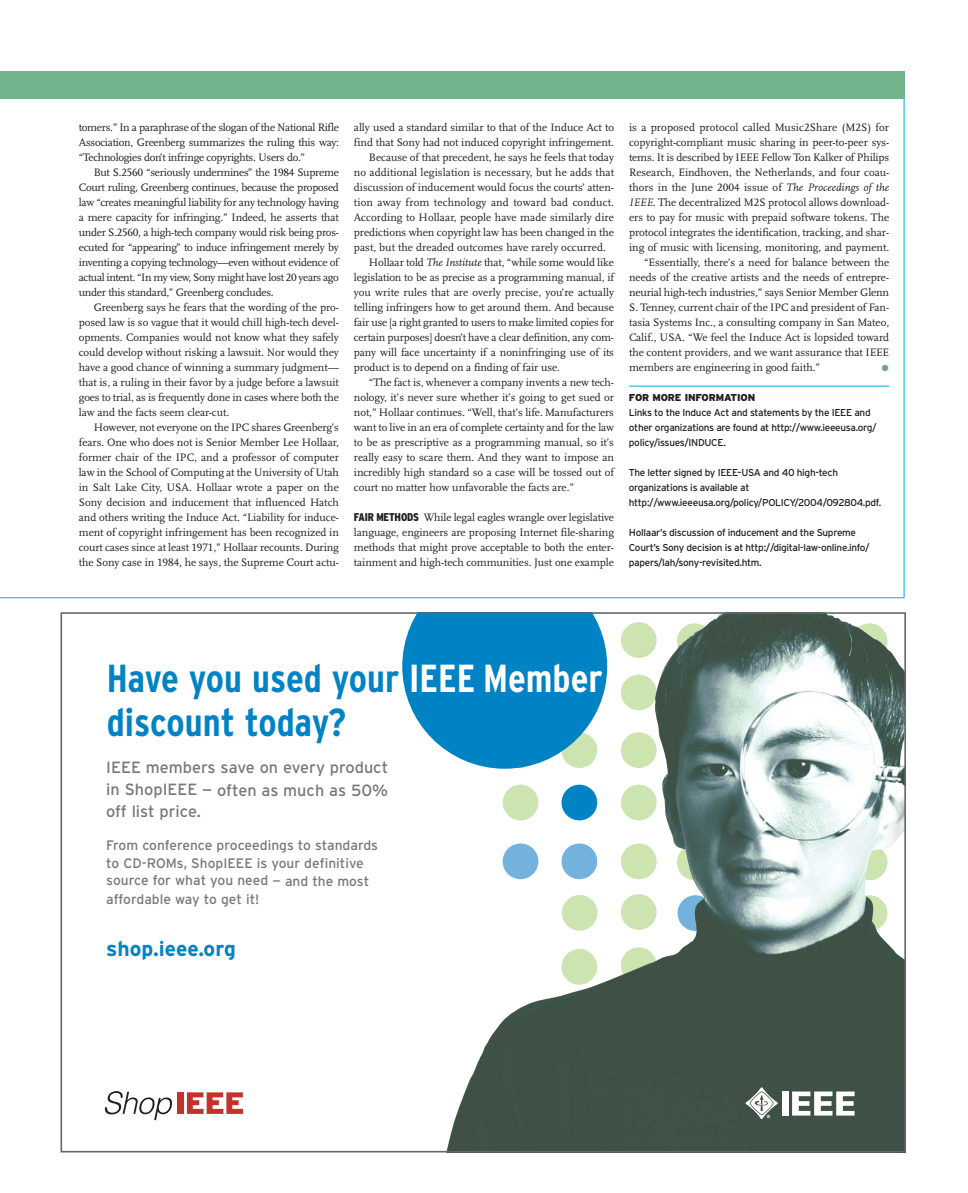
<style>
.page{position:relative;width:968px;height:1193px;background:#fff}
.page>*{position:absolute;margin:0;border:0;box-sizing:border-box;transform-origin:0 0}
.t1{font:700 condensed 39px/43.9px "Interstate";color:#0083c4}
.t2{font:700 21.12px "Interstate";color:#0083c4}
.t3{font:16.25px/21.9px "Interstate";color:#77787a;text-align:justify}
.t4{font:13.75px/17.9px "Interstate";color:#77787a}
.t5{font:900 13.75px "Interstate";color:#7997a7}
.t6{font:11.25px/15px "Scala LF";letter-spacing:-.005em;color:#231f1f;text-align:justify}
.t7{font:10px/15px "Interstate";letter-spacing:-.03em;color:#231f1f}
.t8{font:900 10px "Interstate";letter-spacing:-.015em;color:#231f1f}
.s1{font-style:italic}
.s2{font-family:"Interstate";font-weight:900;font-stretch:condensed}
.s3{color:#fff}
</style>
<div class="page">
<hr style="left:903px;top:71px;width:1px;height:527px;background:#00adef">
<img style="left:447px;top:615px;width:455px;height:534px">
<div style="left:782px;top:1091px;width:6px;height:24px;background:#fff"></div>
<svg style="left:792px;top:1091px;width:62px;height:24px"></svg>
<svg style="left:745px;top:1087px;width:32px;height:32px"></svg>
<svg style="left:402px;top:615px;width:205px;height:153px;background:#2695ca"></svg>
<svg style="left:105px;top:1091px;width:68px;height:29px"></svg>
<div style="left:177px;top:1092px;width:6px;height:21px;background:#c6312c"></div>
<svg style="left:187px;top:1092px;width:56px;height:21px"></svg>
<hr style="left:629px;top:386px;width:260px;height:1px;background:#00adef">
<hr style="left:0;top:597px;width:904px;height:1px;background:#00adef">
<div style="left:0;top:71px;width:904px;height:28px;background:#73b48c"></div>
<p class="t6" style="left:79px;top:121px;width:261px">tomers.” In a paraphrase of the slogan of the National Rifle Association, Greenberg summarizes the ruling this way: “Technologies don’t infringe copyrights. Users do.”</p>
<p class="t6" style="left:79px;top:166px;width:262px;text-indent:15px">But S.2560 “seriously undermines” the 1984 Supreme Court ruling, Greenberg continues, because the proposed law “creates meaningful liability for any technology having a mere capacity for infringing.” Indeed, he asserts that under S.2560, a high-tech company would risk being pros&shy;ecuted for “appearing” to induce infringement merely by inventing a copying technology—even without evidence of actual intent. “In my view, Sony might have lost 20 years ago under this standard,” Greenberg concludes.</p>
<p class="t6" style="left:79px;top:301px;width:262px;text-indent:15px">Greenberg says he fears that the wording of the pro&shy;posed law is so vague that it would chill high-tech devel&shy;opments. Companies would not know what they safely could develop without risking a lawsuit. Nor would they have a good chance of winning a summary judgment— that is, a ruling in their favor by a judge before a lawsuit goes to trial, as is frequently done in cases where both the law and the facts seem clear-cut.</p>
<p class="t6" style="left:79px;top:421px;width:262px;text-indent:15px">However, not everyone on the IPC shares Greenberg’s fears. One who does not is Senior Member Lee Hollaar, former chair of the IPC, and a professor of computer law in the School of Computing at the University of Utah in Salt Lake City, USA. Hollaar wrote a paper on the Sony decision and inducement that influenced Hatch and others writing the Induce Act. “Liability for induce&shy;ment of copyright infringement has been recognized in court cases since at least 1971,” Hollaar recounts. During the Sony case in 1984, he says, the Supreme Court actu-</p>
<p class="t6" style="left:354px;top:121px;width:261px">ally used a standard similar to that of the Induce Act to</p>
<p class="t6" style="left:354px;top:136px;width:261px">find that Sony had not induced copyright infringement.</p>
<p class="t6" style="left:369px;top:151px;width:247px">Because of that precedent, he says he feels that today</p>
<p class="t6" style="left:354px;top:166px;width:262px">no additional legislation is necessary, but he adds that</p>
<p class="t6" style="left:354px;top:181px;width:262px">discussion of inducement would focus the courts’ atten-</p>
<p class="t6" style="left:354px;top:196px;width:262px">tion away from technology and toward bad conduct.</p>
<p class="t6" style="left:354px;top:211px;width:262px">According to Hollaar, people have made similarly dire</p>
<p class="t6" style="left:354px;top:226px;width:261px">predictions when copyright law has been changed in the</p>
<p class="t6" style="left:354px;top:241px;width:253px">past, but the dreaded outcomes have rarely occurred.</p>
<p class="t6" style="left:369px;top:256px;width:246px">Hollaar told <span class="s1">The Institute</span> that, “while some would like</p>
<p class="t6" style="left:354px;top:271px;width:262px">legislation to be as precise as a programming manual, if</p>
<p class="t6" style="left:354px;top:286px;width:262px">you write rules that are overly precise, you’re actually</p>
<p class="t6" style="left:354px;top:301px;width:261px">telling infringers how to get around them. And because</p>
<p class="t6" style="left:354px;top:316px;width:261px">fair use [a right granted to users to make limited copies for</p>
<p class="t6" style="left:354px;top:331px;width:262px">certain purposes] doesn’t have a clear definition, any com-</p>
<p class="t6" style="left:354px;top:346px;width:261px">pany will face uncertainty if a noninfringing use of its</p>
<p class="t6" style="left:354px;top:361px;width:207px">product is to depend on a finding of fair use.</p>
<p class="t6" style="left:369px;top:376px;width:247px">“The fact is, whenever a company invents a new tech-</p>
<p class="t6" style="left:354px;top:391px;width:261px">nology, it’s never sure whether it’s going to get sued or</p>
<p class="t6" style="left:354px;top:406px;width:261px">not,” Hollaar continues. “Well, that’s life. Manufacturers</p>
<p class="t6" style="left:354px;top:421px;width:262px">want to live in an era of complete certainty and for the law</p>
<p class="t6" style="left:354px;top:436px;width:262px">to be as prescriptive as a programming manual, so it’s</p>
<p class="t6" style="left:354px;top:451px;width:261px">really easy to scare them. And they want to impose an</p>
<p class="t6" style="left:354px;top:466px;width:262px">incredibly high standard so a case will be tossed out of</p>
<p class="t6" style="left:354px;top:481px;width:221px">court no matter how unfavorable the facts are.”</p>
<p class="t6" style="left:354px;top:511px;width:262px"><span class="s2">FAIR METHODS</span> While legal eagles wrangle over legislative language, engineers are proposing Internet file-sharing methods that might prove acceptable to both the enter&shy;tainment and high-tech communities. Just one example</p>
<p class="t6" style="left:629px;top:121px;width:262px">is a proposed protocol called Music2Share (M2S) for</p>
<p class="t6" style="left:629px;top:136px;width:261px">copyright-compliant music sharing in peer-to-peer sys-</p>
<p class="t6" style="left:629px;top:151px;width:262px">tems. It is described by IEEE Fellow Ton Kalker of Philips</p>
<p class="t6" style="left:629px;top:166px;width:262px">Research, Eindhoven, the Netherlands, and four coau-</p>
<p class="t6" style="left:629px;top:181px;width:262px">thors in the June 2004 issue of <span class="s1">The Proceedings of the</span></p>
<p class="t6" style="left:629px;top:196px;width:262px"><span class="s1">IEEE</span>. The decentralized M2S protocol allows download-</p>
<p class="t6" style="left:629px;top:211px;width:262px">ers to pay for music with prepaid software tokens. The</p>
<p class="t6" style="left:629px;top:226px;width:262px">protocol integrates the identification, tracking, and shar-</p>
<p class="t6" style="left:629px;top:241px;width:261px">ing of music with licensing, monitoring, and payment.</p>
<p class="t6" style="left:644px;top:256px;width:247px">“Essentially, there’s a need for balance between the</p>
<p class="t6" style="left:629px;top:271px;width:262px">needs of the creative artists and the needs of entrepre-</p>
<p class="t6" style="left:629px;top:286px;width:261px">neurial high-tech industries,” says Senior Member Glenn</p>
<p class="t6" style="left:629px;top:301px;width:261px">S. Tenney, current chair of the IPC and president of Fan-</p>
<p class="t6" style="left:629px;top:316px;width:261px">tasia Systems Inc., a consulting company in San Mateo,</p>
<p class="t6" style="left:629px;top:331px;width:261px">Calif., USA. “We feel the Induce Act is lopsided toward</p>
<p class="t6" style="left:629px;top:346px;width:261px">the content providers, and we want assurance that IEEE</p>
<p class="t6" style="left:629px;top:361px;width:192px">members are engineering in good faith.”</p>
<p class="t5" style="left:881px;top:362px;width:10px">•</p>
<p class="t8" style="left:629px;top:394px;width:128px">FOR MORE INFORMATION</p>
<p class="t7" style="left:629px;top:406px;width:249px">Links to the Induce Act and statements by the IEEE and other organizations are found at http://www.ieeeusa.org/ policy/issues/INDUCE.</p>
<p class="t7" style="left:629px;top:466px;width:254px">The letter signed by IEEE–USA and 40 high-tech organizations is available at http://www.ieeeusa.org/policy/POLICY/2004/092804.pdf.</p>
<p class="t7" style="left:629px;top:526px;width:242px">Hollaar’s discussion of inducement and the Supreme<br>Court’s Sony decision is at http://digital-law-online.info/ papers/lah/sony-revisited.htm.</p>
<h1 class="t1" style="left:107px;top:659px;width:497px">Have you used your <span class="s3">IEEE Member </span>discount today?</h1>
<h3 class="t3" style="left:106px;top:758px;width:283px">IEEE members save on every product in ShopIEEE — often as much as 50% off list price.</h3>
<p class="t4" style="left:106px;top:837px;width:273px">From conference proceedings to standards to CD-ROMs, ShopIEEE is your definitive source for what you need — and the most affordable way to get it!</p>
<h2 class="t2" style="left:106px;top:940px;width:131px">shop.ieee.org</h2>
</div>
